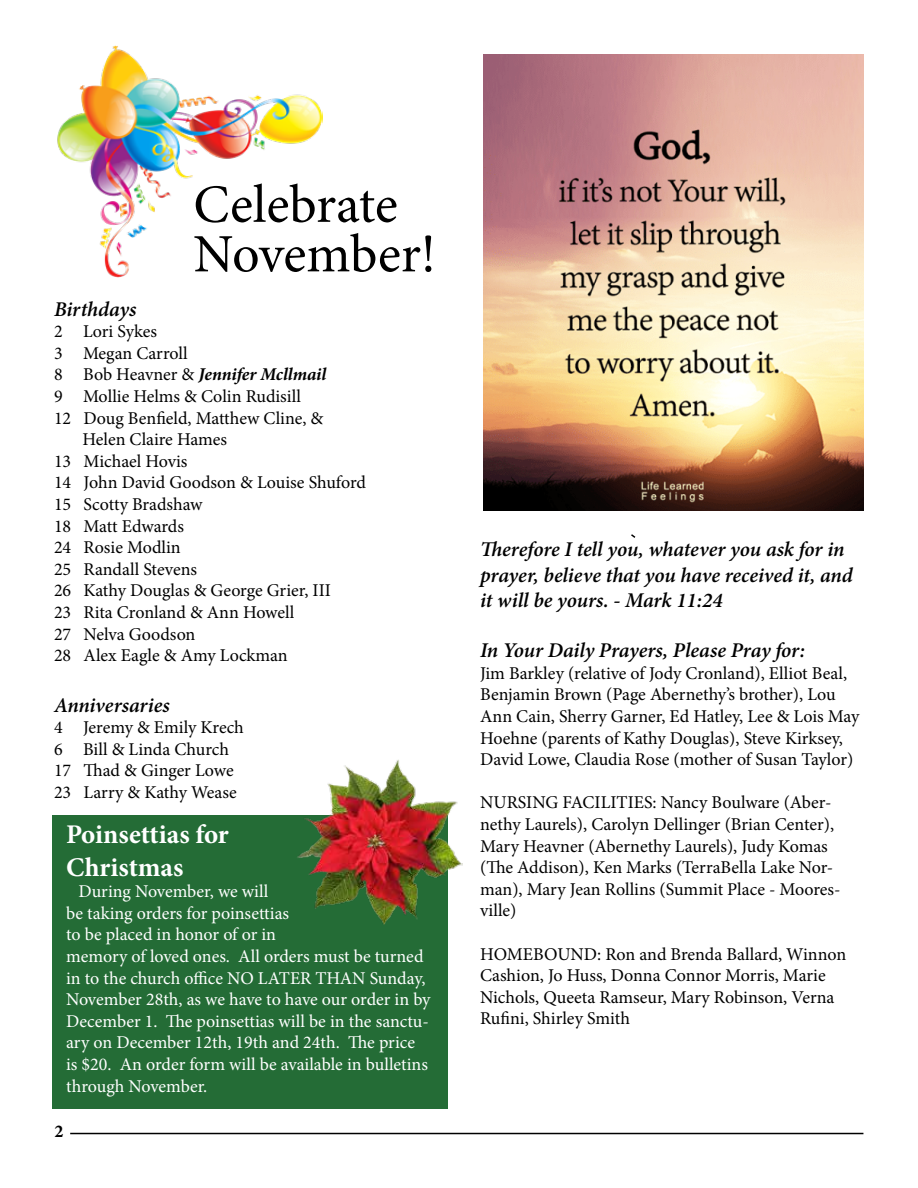
<style>
.page{position:relative;width:918px;height:1188px;background:#fff}
.page>*{position:absolute;margin:0;border:0;box-sizing:border-box;transform-origin:0 0}
.t1{font:54px/49.5px "Minion Pro";letter-spacing:-.005em;color:#000}
.t2{font:700 27px/32.4px "Minion Pro";color:#fff}
.t3{font:italic 600 21px/25.2px "Minion Pro";letter-spacing:-.005em;color:#000}
.t4{font:18px/21.6px "Minion Pro";color:#000}
.t5{font:18px/21.6px "Minion Pro";color:#fff}
.t6{font:italic 700 18px "Minion Pro";letter-spacing:-.005em;color:#000}
.t7{font:700 18px "Minion Pro";color:#000}
.s1{font-weight:400;font-style:normal}
</style>
<div class="page">
<img style="left:57px;top:46px;width:265px;height:231px">
<svg style="left:631px;top:534px;width:5px;height:4px"></svg>
<hr style="left:70px;top:1133px;width:793px;height:1px;background:#000">
<div style="left:52px;top:815px;width:395px;height:294px;background:#246c36"></div>
<img style="left:297px;top:759px;width:165px;height:165px">
<img style="left:484px;top:54px;width:380px;height:457px">
<h1 class="t1" style="left:193px;top:180px;width:244px">Celebrate<br>November!</h1>
<p class="t3" style="left:54px;top:296px;width:84px">Birthdays</p>
<p class="t4" style="left:54px;top:321px;width:105px">2 Lori Sykes</p>
<p class="t4" style="left:54px;top:342px;width:135px">3 Megan Carroll</p>
<p class="t6" style="left:54px;top:362px;width:274px"><span class="s1">8 Bob Heavner &amp;</span> Jennifer Mcllmail</p>
<p class="t4" style="left:54px;top:385px;width:249px">9 Mollie Helms &amp; Colin Rudisill</p>
<p class="t4" style="left:54px;top:407px;width:271px">12 Doug Benfield, Matthew Cline, &amp;</p>
<p class="t4" style="left:83px;top:429px;width:146px">Helen Claire Hames</p>
<p class="t4" style="left:54px;top:450px;width:135px">13 Michael Hovis</p>
<p class="t4" style="left:54px;top:472px;width:314px">14 John David Goodson &amp; Louise Shuford</p>
<p class="t4" style="left:54px;top:493px;width:150px">15 Scotty Bradshaw</p>
<p class="t4" style="left:54px;top:515px;width:131px">18 Matt Edwards</p>
<p class="t4" style="left:54px;top:537px;width:128px">24 Rosie Modlin</p>
<p class="t4" style="left:54px;top:558px;width:144px">25 Randall Stevens</p>
<p class="t4" style="left:54px;top:580px;width:278px">26 Kathy Douglas &amp; George Grier, III</p>
<p class="t4" style="left:54px;top:601px;width:242px">23 Rita Cronland &amp; Ann Howell</p>
<p class="t4" style="left:54px;top:623px;width:143px">27 Nelva Goodson</p>
<p class="t4" style="left:54px;top:645px;width:235px">28 Alex Eagle &amp; Amy Lockman</p>
<p class="t3" style="left:54px;top:692px;width:117px">Anniversaries</p>
<p class="t4" style="left:54px;top:717px;width:191px">4 Jeremy &amp; Emily Krech<br>6 Bill &amp; Linda Church<br>17 Thad &amp; Ginger Lowe<br>23 Larry &amp; Kathy Wease</p>
<h2 class="t2" style="left:66px;top:818px;width:164px">Poinsettias for<br>Christmas</h2>
<p class="t5" style="left:66px;top:881px;width:366px;text-indent:12px">During November, we will<br>be taking orders for poinsettias<br>to be placed in honor of or in<br>memory of loved ones. All orders must be turned in to the church office NO LATER THAN Sunday, November 28th, as we have to have our order in by December 1. The poinsettias will be in the sanctu&shy;ary on December 12th, 19th and 24th. The price is $20. An order form will be available in bulletins through November.</p>
<p class="t7" style="left:55px;top:1118px;width:10px">2</p>
<p class="t3" style="left:480px;top:537px;width:374px">Therefore I tell you, whatever you ask for in prayer, believe that you have received it, and it will be yours. - Mark 11:24</p>
<p class="t3" style="left:480px;top:638px;width:326px">In Your Daily Prayers, Please Pray for:</p>
<p class="t4" style="left:480px;top:662px;width:381px">Jim Barkley (relative of Jody Cronland), Elliot Beal, Benjamin Brown (Page Abernethy’s brother), Lou Ann Cain, Sherry Garner, Ed Hatley, Lee &amp; Lois May Hoehne (parents of Kathy Douglas), Steve Kirksey, David Lowe, Claudia Rose (mother of Susan Taylor)</p>
<p class="t4" style="left:480px;top:792px;width:362px">NURSING FACILITIES: Nancy Boulware (Aber&shy;nethy Laurels), Carolyn Dellinger (Brian Center), Mary Heavner (Abernethy Laurels), Judy Komas (The Addison), Ken Marks (TerraBella Lake Nor&shy;man), Mary Jean Rollins (Summit Place - Moores&shy;ville)</p>
<p class="t4" style="left:480px;top:943px;width:368px">HOMEBOUND: Ron and Brenda Ballard, Winnon Cashion, Jo Huss, Donna Connor Morris, Marie Nichols, Queeta Ramseur, Mary Robinson, Verna Rufini, Shirley Smith</p>
</div>
